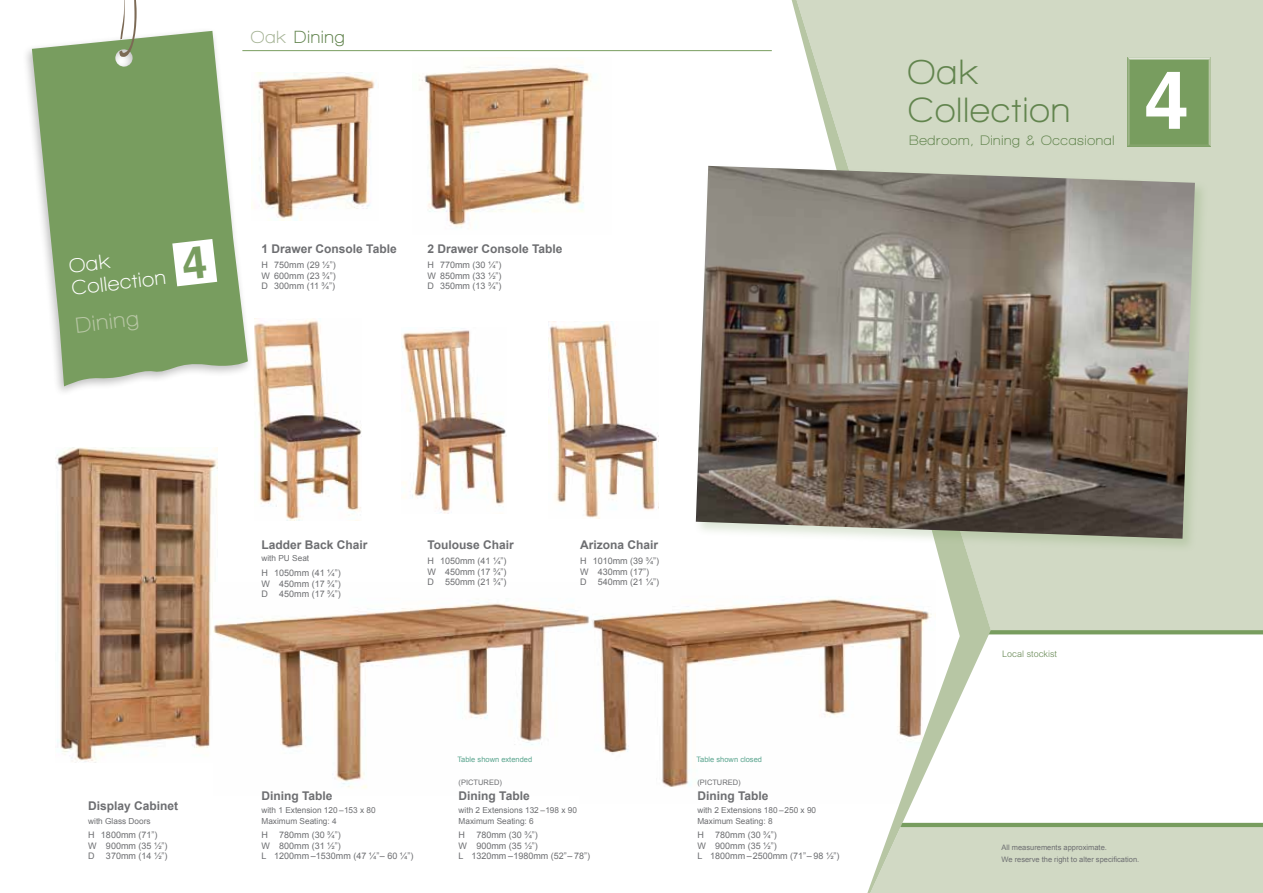
<style>
.page{position:relative;width:1263px;height:893px;background:#fff}
.page>*{position:absolute;margin:0;border:0;box-sizing:border-box;transform-origin:0 0}
.t1{font:700 80.85px "Helvetica";color:#fff}
.t2{font:700 36px/38.1px "Walkway";letter-spacing:.05em;color:#62844e}
.t3{font:700 22.5px "Walkway";color:#b7c6a4}
.t4{font:700 21px/22.4px "Walkway";color:#fff}
.t5{font:700 18px "Walkway";letter-spacing:.05em;color:#62844e}
.t6{font:700 14.1px "Walkway";letter-spacing:.05em;color:#62844e}
.t7{font:700 12px "Arial";color:#6d6e71}
.t8{font:9px/10.5px "Arial";color:#6d6e71}
.t9{font:300 9px "Arial";color:#62844e}
.t10{font:8.25px/10.5px "Arial";color:#6d6e71}
.t11{font:7.5px/12px "Arial";color:#6d6e71}
.t12{font:7.5px "Arial";color:#5ba58f}
.s1{color:#a6b496}
.s2{font-family:"Helvetica";font-size:45.15px;color:#789d5f}
</style>
<div class="page">
<img style="left:592px;top:602px;width:200px;height:185px">
<div style="left:991px;top:0;width:271px;height:893px;background:#d1d9c4"></div>
<svg style="left:1262px;top:0;width:1px;height:893px"></svg>
<svg style="left:991px;top:630px;width:271px;height:197px;background:#7a9e61"></svg>
<hr style="left:1262px;top:630px;width:1px;height:197px;background:#789d5f">
<svg style="left:991px;top:634px;width:272px;height:189px"></svg>
<div style="left:999px;top:645px;width:240px;height:161px;background:#fff"></div>
<svg style="left:792px;top:0;width:199px;height:893px"></svg>
<img style="left:254px;top:319px;width:107px;height:201px">
<img style="left:402px;top:330px;width:104px;height:183px">
<img style="left:549px;top:322px;width:110px;height:197px">
<img style="left:55px;top:448px;width:163px;height:314px">
<img style="left:213px;top:583px;width:377px;height:205px">
<img style="left:257px;top:73px;width:118px;height:147px">
<img style="left:419px;top:66px;width:173px;height:161px">
<div style="left:694px;top:164px;width:515px;height:388px;background:#789d5f;opacity:.25"></div>
<img style="left:696px;top:166px;width:499px;height:373px">
<svg style="left:32px;top:31px;width:216px;height:355px;fill:#789d5f"></svg>
<svg style="left:119px;top:0;width:18px;height:57px"></svg>
<hr style="left:242px;top:50px;width:530px;height:1px;background:#789d5f">
<svg style="left:1127px;top:57px;width:84px;height:90px;background:#7da065"></svg>
<svg style="left:172px;top:239px;width:45px;height:47px"></svg>
<h3 class="t5" style="left:251px;top:28px;width:95px"><span class="s1">Oak</span> Dining</h3>
<h3 class="t4" style="left:68px;top:255px;width:139px;rotate:-7deg">Oak<br>Collection <span class="s2">4</span></h3>
<h3 class="t3" style="left:75px;top:313px;width:64px;rotate:-6deg">Dining</h3>
<h3 class="t7" style="left:261px;top:241px;width:137px">1 Drawer Console Table</h3>
<p class="t8" style="left:261px;top:260px;width:76px;text-align:justify">H 750mm (29 ½”)<br>W 600mm (23 ¾”)<br>D 300mm (11 ¾”)</p>
<h3 class="t7" style="left:427px;top:241px;width:137px">2 Drawer Console Table</h3>
<p class="t8" style="left:427px;top:260px;width:76px;text-align:justify">H 770mm (30 ¼”)<br>W 850mm (33 ½”)<br>D 350mm (13 ¾”)</p>
<h2 class="t2" style="left:908px;top:52px;width:164px">Oak<br>Collection</h2>
<h3 class="t6" style="left:910px;top:133px;width:206px">Bedroom, Dining &amp; Occasional</h3>
<h1 class="t1" style="left:1144px;top:35px;width:46px">4</h1>
<h3 class="t7" style="left:88px;top:798px;width:92px">Display Cabinet</h3>
<p class="t10" style="left:88px;top:815px;width:64px">with Glass Doors</p>
<p class="t8" style="left:88px;top:830px;width:81px">H 1800mm (71”)<br>W 900mm (35 ½”)<br>D</p>
<p class="t8" style="left:106px;top:851px;width:63px">370mm (14 ½”)</p>
<h3 class="t7" style="left:261px;top:537px;width:108px">Ladder Back Chair</h3>
<p class="t10" style="left:261px;top:553px;width:49px">with PU Seat</p>
<p class="t8" style="left:261px;top:568px;width:81px;text-align:justify">H 1050mm (41 ¼”)<br>W 450mm (17 ¾”)<br>D</p>
<p class="t8" style="left:279px;top:589px;width:63px">450mm (17 ¾”)</p>
<h3 class="t7" style="left:427px;top:537px;width:88px">Toulouse Chair</h3>
<p class="t8" style="left:427px;top:556px;width:81px;text-align:justify">H 1050mm (41 ¼”)<br>W 450mm (17 ¾”)<br>D</p>
<p class="t8" style="left:445px;top:577px;width:63px">550mm (21 ¾”)</p>
<h3 class="t7" style="left:580px;top:537px;width:80px">Arizona Chair</h3>
<p class="t8" style="left:580px;top:556px;width:81px">H 1010mm (39 ¾”)<br>W 430mm (17”)<br>D</p>
<p class="t8" style="left:598px;top:577px;width:63px">540mm (21 ¼”)</p>
<h3 class="t7" style="left:261px;top:788px;width:73px">Dining Table</h3>
<p class="t10" style="left:261px;top:805px;width:116px">with 1 Extension 120 –153 x 80<br>Maximum Seating: 4</p>
<p class="t8" style="left:261px;top:830px;width:8px">H</p>
<p class="t8" style="left:261px;top:830px;width:153px;text-indent:18px">780mm (30 ¾”)<br>W 800mm (31 ½”)<br>L 1200mm –1530mm (47 ¼”– 60 ¼”)</p>
<p class="t12" style="left:458px;top:755px;width:76px">Table shown extended</p>
<p class="t12" style="left:696px;top:755px;width:67px">Table shown closed</p>
<p class="t11" style="left:459px;top:776px;width:45px">(PICTURED)</p>
<h3 class="t7" style="left:459px;top:788px;width:73px">Dining Table</h3>
<p class="t10" style="left:459px;top:805px;width:120px">with 2 Extensions 132 –198 x 90<br>Maximum Seating: 6</p>
<p class="t8" style="left:459px;top:830px;width:8px">H</p>
<p class="t8" style="left:459px;top:830px;width:133px;text-indent:18px">780mm (30 ¾”)<br>W 900mm (35 ½”)<br>L 1320mm –1980mm (52”– 78”)</p>
<p class="t11" style="left:697px;top:776px;width:45px">(PICTURED)</p>
<h3 class="t7" style="left:697px;top:788px;width:73px">Dining Table</h3>
<p class="t10" style="left:697px;top:805px;width:120px">with 2 Extensions 180 –250 x 90<br>Maximum Seating: 8</p>
<p class="t8" style="left:697px;top:830px;width:8px">H</p>
<p class="t8" style="left:697px;top:830px;width:144px;text-indent:18px">780mm (30 ¾”)<br>W 900mm (35 ½”)<br>L 1800mm –2500mm (71” – 98 ½”)</p>
<p class="t9" style="left:1002px;top:649px;width:56px">Local stockist</p>
<p class="t11" style="left:1001px;top:842px;width:139px">All measurements approximate.<br>We reserve the right to alter specification.</p>
</div>
